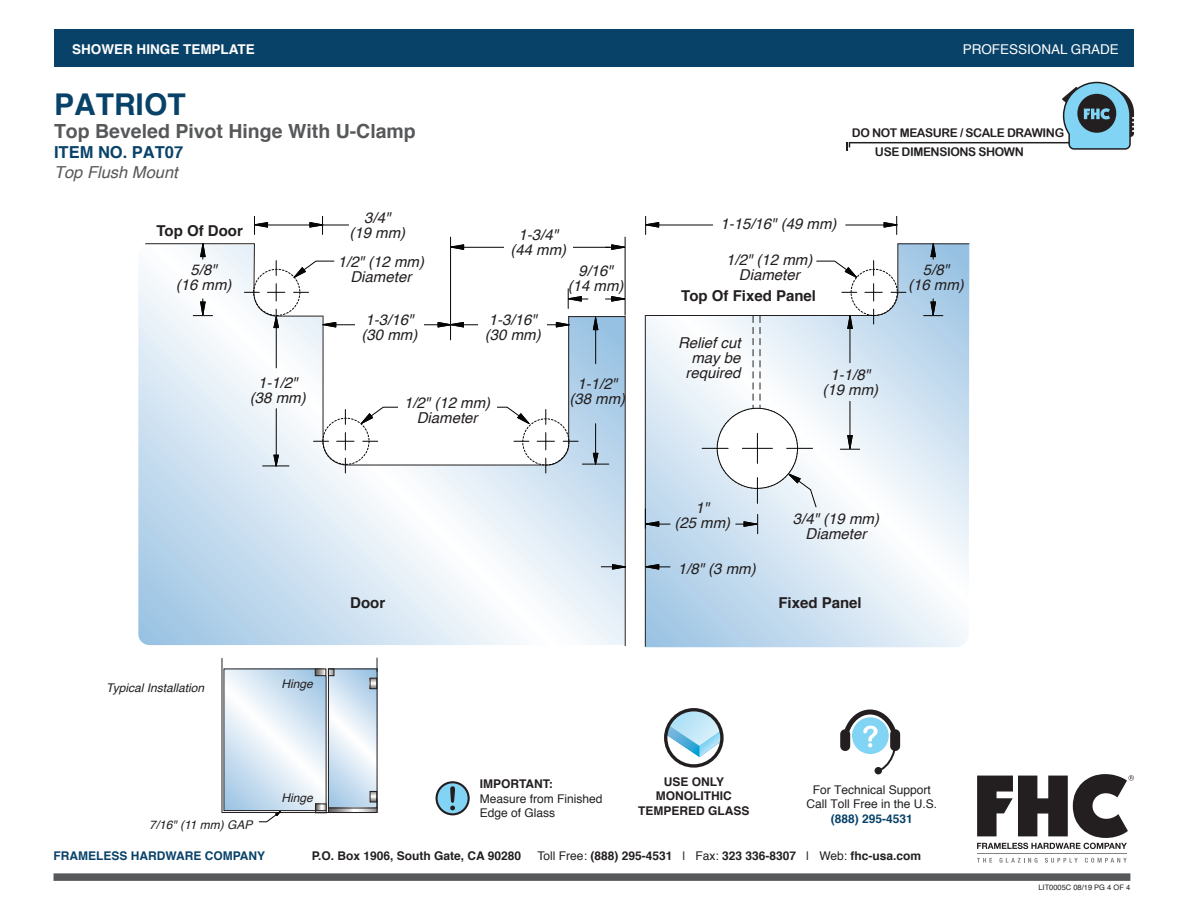
<style>
.page{position:relative;width:1188px;height:918px;background:#fff}
.page>*{position:absolute;margin:0;border:0;box-sizing:border-box;transform-origin:0 0}
.t1{font:700 30px "Helvetica";color:#094269}
.t2{font:700 19.5px "Helvetica";color:#57585a}
.t3{font:italic 16.5px "Helvetica";color:#57585a}
.t4{font:700 16.5px "Helvetica";color:#094269}
.t5{font:italic 15px/15px "Helvetica";color:#231f20;text-align:center}
.t6{font:700 15px "Helvetica";color:#231f20}
.t7{font:700 13.5px "Helvetica";color:#fff}
.t8{font:13.5px "Helvetica";color:#fff}
.Bold_Body_Text{font:700 12px "Helvetica";color:#231f20}
.Bold_Body_Text-2{font:12px/14.4px "Helvetica";color:#231f20;text-align:center}
.t9{font:12px/19.8px "Arial Rounded MT Bold";letter-spacing:-.03em;color:#231f20}
.t10{font:italic 12px "Helvetica";color:#231f20}
.Bold_Body_Text-3{font:700 12px "Helvetica";color:#094269}
.t11{font:7.5px "Helvetica";color:#231f20}
.s1{font-weight:400}
</style>
<div class="page">
<div style="left:54px;top:873px;width:1076px;height:8px;background:#57585a"></div>
<div style="left:54px;top:29px;width:1080px;height:38px;background:#094269"></div>
<svg style="left:977px;top:858px;width:15px;height:5px"></svg>
<svg style="left:999px;top:858px;width:39px;height:5px"></svg>
<svg style="left:1045px;top:858px;width:33px;height:5px"></svg>
<svg style="left:1085px;top:858px;width:42px;height:5px"></svg>
<hr style="left:977px;top:853px;width:150px;height:1px;background:#808285">
<svg style="left:977px;top:774px;width:157px;height:75px"></svg>
<svg style="left:646px;top:534px;width:323px;height:113px"></svg>
<svg style="left:138px;top:246px;width:487px;height:399px"></svg>
<svg style="left:322px;top:316px;width:304px;height:330px"></svg>
<hr style="left:645px;top:315px;width:1px;height:332px;background:#231f20">
<svg style="left:605px;top:296px;width:20px;height:6px"></svg>
<svg style="left:564px;top:289px;width:24px;height:19px"></svg>
<hr style="left:266px;top:225px;width:83px;height:1px;background:#050504">
<hr style="left:462px;top:247px;width:148px;height:1px;background:#050504">
<svg style="left:446px;top:244px;width:19px;height:6px"></svg>
<svg style="left:605px;top:244px;width:20px;height:6px"></svg>
<hr style="left:625px;top:237px;width:1px;height:78px;background:#050504">
<hr style="left:450px;top:237px;width:1px;height:103px;background:#050504">
<hr style="left:276px;top:409px;width:1px;height:56px;background:#050504">
<hr style="left:276px;top:326px;width:1px;height:42px;background:#050504">
<svg style="left:644px;top:564px;width:26px;height:6px"></svg>
<svg style="left:601px;top:564px;width:25px;height:6px"></svg>
<svg style="left:592px;top:314px;width:7px;height:17px"></svg>
<hr style="left:595px;top:327px;width:1px;height:37px;background:#050504">
<hr style="left:455px;top:324px;width:107px;height:1px;background:#050504">
<hr style="left:334px;top:324px;width:106px;height:1px;background:#050504">
<svg style="left:555px;top:322px;width:19px;height:6px"></svg>
<svg style="left:437px;top:322px;width:27px;height:6px"></svg>
<svg style="left:263px;top:454px;width:26px;height:16px"></svg>
<hr style="left:595px;top:424px;width:1px;height:38px;background:#050504">
<svg style="left:582px;top:452px;width:27px;height:16px"></svg>
<svg style="left:488px;top:406px;width:44px;height:20px"></svg>
<svg style="left:358px;top:406px;width:44px;height:20px"></svg>
<svg style="left:144px;top:217px;width:193px;height:112px"></svg>
<div style="left:253px;top:269px;width:47px;height:47px;border:1px dashed #050504;border-radius:50%"></div>
<svg style="left:314px;top:441px;width:14px;height:1px"></svg>
<svg style="left:363px;top:441px;width:15px;height:1px"></svg>
<svg style="left:345px;top:409px;width:1px;height:15px"></svg>
<svg style="left:337px;top:433px;width:17px;height:17px"></svg>
<svg style="left:345px;top:458px;width:1px;height:15px"></svg>
<div style="left:322px;top:418px;width:47px;height:47px;border:1px dashed #050504;border-radius:50%"></div>
<svg style="left:514px;top:441px;width:15px;height:1px"></svg>
<svg style="left:563px;top:441px;width:15px;height:1px"></svg>
<svg style="left:545px;top:409px;width:1px;height:15px"></svg>
<svg style="left:537px;top:433px;width:17px;height:17px"></svg>
<svg style="left:545px;top:458px;width:1px;height:15px"></svg>
<div style="left:522px;top:418px;width:47px;height:47px;border:1px dashed #050504;border-radius:50%"></div>
<svg style="left:644px;top:217px;width:326px;height:317px"></svg>
<svg style="left:846px;top:81px;width:288px;height:70px"></svg>
<div style="left:356px;top:308px;width:68px;height:34px;background:#fff"></div>
<div style="left:479px;top:308px;width:68px;height:34px;background:#fff"></div>
<div style="left:504px;top:224px;width:68px;height:33px;background:#fff"></div>
<div style="left:398px;top:391px;width:98px;height:33px;background:#fff"></div>
<svg style="left:226px;top:671px;width:98px;height:138px"></svg>
<svg style="left:330px;top:671px;width:45px;height:135px"></svg>
<svg style="left:372px;top:680px;width:3px;height:7px"></svg>
<svg style="left:329px;top:808px;width:41px;height:4px"></svg>
<svg style="left:317px;top:669px;width:15px;height:6px"></svg>
<div style="left:328px;top:669px;width:49px;height:139px;border:1px solid #231f20"></div>
<div style="left:315px;top:669px;width:11px;height:7px;border:1px solid #231f20"></div>
<div style="left:328px;top:669px;width:6px;height:7px;border:1px solid #231f20"></div>
<div style="left:370px;top:678px;width:7px;height:11px;border:1px solid #231f20"></div>
<svg style="left:377px;top:658px;width:1px;height:14px"></svg>
<svg style="left:370px;top:791px;width:8px;height:22px"></svg>
<svg style="left:315px;top:799px;width:14px;height:13px"></svg>
<hr style="left:222px;top:658px;width:1px;height:155px;background:#231f20">
<hr style="left:222px;top:812px;width:155px;height:1px;background:#231f20">
<svg style="left:259px;top:810px;width:23px;height:12px"></svg>
<svg style="left:840px;top:710px;width:60px;height:64px"></svg>
<svg style="left:666px;top:710px;width:55px;height:47px"></svg>
<div style="left:664px;top:708px;width:60px;height:60px;border:3px solid #231f20;border-radius:50%"></div>
<svg style="left:436px;top:781px;width:34px;height:34px"></svg>
<p class="t7" style="left:72px;top:39px;width:184px">SHOWER HINGE TEMPLATE</p>
<p class="t8" style="left:963px;top:39px;width:158px">PROFESSIONAL GRADE</p>
<p class="t1" style="left:54px;top:80px;width:133px">PATRIOT</p>
<p class="t2" style="left:54px;top:115px;width:363px">Top Beveled Pivot Hinge With U-Clamp</p>
<p class="t4" style="left:54px;top:139px;width:131px">ITEM NO. PAT07</p>
<p class="t3" style="left:54px;top:159px;width:125px">Top Flush Mount</p>
<p class="t9" style="left:875px;top:122px;width:191px;text-indent:-23px">DO NOT MEASURE / SCALE DRAWING<br>USE DIMENSIONS SHOWN</p>
<p class="t6" style="left:157px;top:219px;width:88px">Top Of Door</p>
<p class="t5" style="left:191px;top:263px;width:28px">5/8"</p>
<p class="t5" style="left:176px;top:278px;width:57px">(16 mm)</p>
<p class="t5" style="left:349px;top:211px;width:57px">3/4"<br>(19 mm)</p>
<p class="t5" style="left:720px;top:217px;width:118px">1-15/16" (49 mm)</p>
<p class="t5" style="left:510px;top:228px;width:57px">1-3/4" (44 mm)</p>
<p class="t5" style="left:338px;top:254px;width:88px">1/2" (12 mm)<br>Diameter</p>
<p class="t5" style="left:726px;top:253px;width:88px">1/2" (12 mm)<br>Diameter</p>
<p class="t5" style="left:485px;top:312px;width:57px;text-align:left">1-3/16" (30 mm)</p>
<p class="t5" style="left:568px;top:264px;width:57px">9/16" (14 mm)</p>
<p class="t6" style="left:681px;top:284px;width:136px">Top Of Fixed Panel</p>
<p class="t5" style="left:362px;top:312px;width:57px;text-align:left">1-3/16" (30 mm)</p>
<p class="t5" style="left:678px;top:336px;width:64px;text-align:right">Relief cut may be</p>
<p class="t5" style="left:686px;top:366px;width:57px">required</p>
<p class="t5" style="left:831px;top:368px;width:41px">1-1/8"</p>
<p class="t5" style="left:822px;top:383px;width:57px">(19 mm)</p>
<p class="t5" style="left:250px;top:375px;width:57px">1-1/2" (38 mm)</p>
<p class="t5" style="left:578px;top:376px;width:41px">1-1/2"</p>
<p class="t5" style="left:404px;top:395px;width:88px">1/2" (12 mm)</p>
<p class="t5" style="left:569px;top:391px;width:57px">(38 mm)</p>
<p class="t5" style="left:417px;top:410px;width:62px">Diameter</p>
<p class="t5" style="left:923px;top:263px;width:28px">5/8"</p>
<p class="t5" style="left:908px;top:278px;width:57px">(16 mm)</p>
<p class="t10" style="left:106px;top:678px;width:100px">Typical Installation</p>
<p class="t10" style="left:281px;top:675px;width:33px">Hinge</p>
<p class="t6" style="left:350px;top:590px;width:36px">Door</p>
<p class="t5" style="left:674px;top:501px;width:57px">1"<br>(25 mm)</p>
<p class="t5" style="left:793px;top:511px;width:88px">3/4" (19 mm)</p>
<p class="t5" style="left:806px;top:526px;width:62px">Diameter</p>
<p class="t5" style="left:678px;top:561px;width:79px">1/8" (3 mm)</p>
<p class="t6" style="left:778px;top:590px;width:85px">Fixed Panel</p>
<p class="t10" style="left:149px;top:816px;width:105px">7/16" (11 mm) GAP</p>
<p class="t10" style="left:281px;top:788px;width:33px">Hinge</p>
<p class="Bold_Body_Text" style="left:480px;top:775px;width:75px">IMPORTANT:</p>
<p class="Bold_Body_Text-2" style="left:480px;top:792px;width:124px;text-align:left">Measure from Finished<br>Edge of Glass</p>
<p class="Bold_Body_Text" style="left:664px;top:772px;width:62px">USE ONLY</p>
<p class="Bold_Body_Text" style="left:656px;top:786px;width:77px">MONOLITHIC</p>
<p class="Bold_Body_Text" style="left:638px;top:801px;width:113px">TEMPERED GLASS</p>
<p class="Bold_Body_Text-2" style="left:807px;top:783px;width:132px">For Technical Support<br>Call Toll Free in the U.S.</p>
<p class="Bold_Body_Text-3" style="left:831px;top:809px;width:84px">(888) 295-4531</p>
<p class="Bold_Body_Text-3" style="left:54px;top:846px;width:213px">FRAMELESS HARDWARE COMPANY</p>
<p class="Bold_Body_Text" style="left:312px;top:846px;width:211px">P.O. Box 1906, South Gate, CA 90280</p>
<p class="Bold_Body_Text" style="left:538px;top:846px;width:385px"><span class="s1">Toll Free:</span> (888) 295-4531 <span class="s1">| Fax:</span> 323 336-8307 <span class="s1">| Web:</span> fhc-usa.com</p>
<p class="t11" style="left:1038px;top:881px;width:93px">LIT0005C 08/19 PG 4 OF 4</p>
</div>
